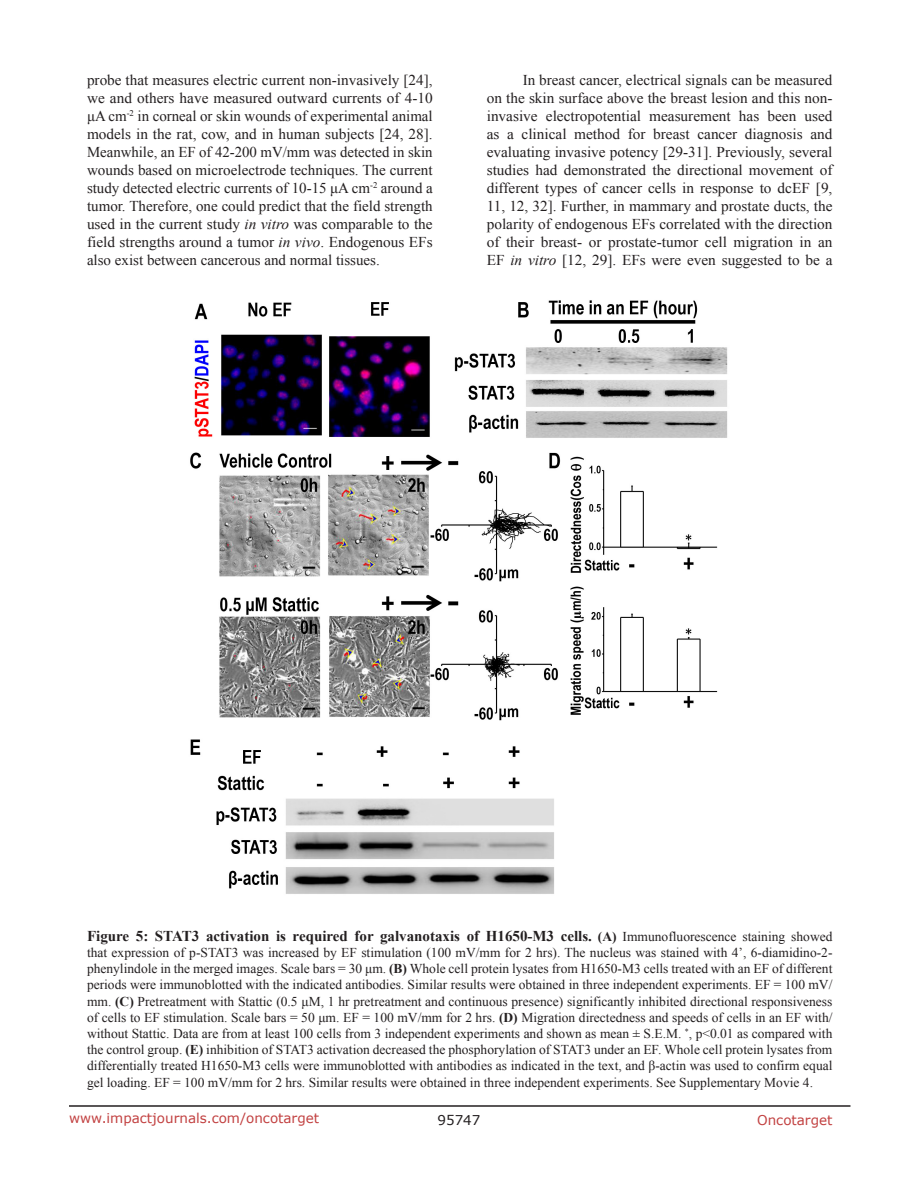
<style>
.page{position:relative;width:918px;height:1188px;background:#fff}
.page>*{position:absolute;margin:0;border:0;box-sizing:border-box;transform-origin:0 0}
.BodyText{font:15px/18px "Times New Roman";color:#231f20;text-align:justify}
.figuretext{font:700 15px "Times New Roman";color:#231f20}
.figuretext-2{font:13.5px/16.2px "Times New Roman";color:#231f20;text-align:justify}
.t1{font:13.5px "Verdana";color:#c24141}
.t2{font:13.5px "Verdana";color:#231f20}
.s1{font-style:italic}
.s2{font-size:13.5px}
.s3{font-weight:400;font-size:13.5px}
.s4{font-weight:700}
</style>
<div class="page">
<hr style="left:69px;top:1105px;width:781px;height:2px;background:#231f20">
<img style="left:190px;top:300px;width:538px;height:594px">
<p class="BodyText" style="left:87px;top:71px;width:347px">probe that measures electric current non-invasively [24], we and others have measured outward currents of 4-10 μA cm<sup>-2</sup> in corneal or skin wounds of experimental animal models in the rat, cow, and in human subjects [24, 28].<br>Meanwhile, an EF of 42-200 mV/mm was detected in skin wounds based on microelectrode techniques. The current study detected electric currents of 10-15 μA cm<sup>-2</sup> around a tumor. Therefore, one could predict that the field strength used in the current study <span class="s1">in vitro</span> was comparable to the field strengths around a tumor <span class="s1">in vivo</span>. Endogenous EFs also exist between cancerous and normal tissues.</p>
<p class="BodyText" style="left:487px;top:71px;width:347px;text-indent:36px">In breast cancer, electrical signals can be measured on the skin surface above the breast lesion and this non&shy;invasive electropotential measurement has been used as a clinical method for breast cancer diagnosis and evaluating invasive potency [29-31]. Previously, several studies had demonstrated the directional movement of different types of cancer cells in response to dcEF [9, 11, 12, 32]. Further, in mammary and prostate ducts, the polarity of endogenous EFs correlated with the direction of their breast- or prostate-tumor cell migration in an EF <span class="s1">in vitro</span> [12, 29]. EFs were even suggested to be a</p>
<p class="figuretext" style="left:87px;top:925px;width:747px">Figure 5: STAT3 activation is required for galvanotaxis of H1650-M3 cells. <span class="s2">(A)</span> <span class="s3">Immunofluorescence staining showed</span></p>
<p class="figuretext-2" style="left:87px;top:944px;width:747px">that expression of p-STAT3 was increased by EF stimulation (100 mV/mm for 2 hrs). The nucleus was stained with 4’, 6-diamidino-2- phenylindole in the merged images. Scale bars = 30 μm. <span class="s4">(B)</span> Whole cell protein lysates from H1650-M3 cells treated with an EF of different periods were immunoblotted with the indicated antibodies. Similar results were obtained in three independent experiments. EF = 100 mV/ mm. <span class="s4">(C)</span> Pretreatment with Stattic (0.5 μM, 1 hr pretreatment and continuous presence) significantly inhibited directional responsiveness of cells to EF stimulation. Scale bars = 50 μm. EF = 100 mV/mm for 2 hrs. <span class="s4">(D)</span> Migration directedness and speeds of cells in an EF with/ without Stattic. Data are from at least 100 cells from 3 independent experiments and shown as mean ± S.E.M. <sup>*</sup>, p&lt;0.01 as compared with the control group. <span class="s4">(E)</span> inhibition of STAT3 activation decreased the phosphorylation of STAT3 under an EF. Whole cell protein lysates from differentially treated H1650-M3 cells were immunoblotted with antibodies as indicated in the text, and β-actin was used to confirm equal gel loading. EF = 100 mV/mm for 2 hrs. Similar results were obtained in three independent experiments. See Supplementary Movie 4.</p>
<p class="t1" style="left:69px;top:1109px;width:252px">www.impactjournals.com/oncotarget</p>
<p class="t2" style="left:438px;top:1111px;width:44px">95747</p>
<p class="t1" style="left:757px;top:1111px;width:77px">Oncotarget</p>
</div>
